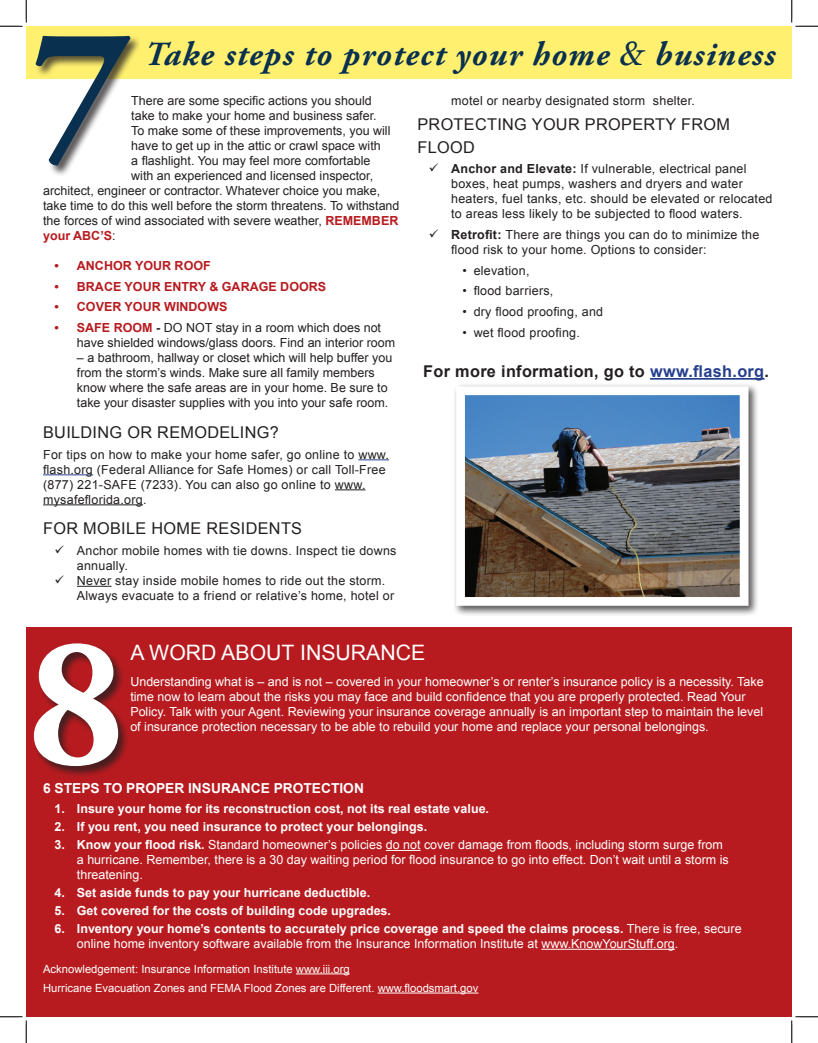
<style>
.page{position:relative;width:818px;height:1043px;background:#fff}
.page>*{position:absolute;margin:0;border:0;box-sizing:border-box;transform-origin:0 0}
.t1{font:700 187.5px "Adobe Garamond Pro";color:#09304e}
.t2{font:700 187.5px "Adobe Garamond Pro";color:#fff}
.t3{font:italic 700 33.75px "Adobe Garamond Pro";letter-spacing:.04em;color:#09304e}
.t4{font:21.25px "Arial";color:#fff}
.t5{font:16.25px "Arial";letter-spacing:.02em;color:#231f20}
.t6{font:700 16.25px "Arial";letter-spacing:.02em;color:#231f20}
.t7{font:700 13.75px "Arial";color:#fff}
.t8{font:12.5px/15px "Arial";color:#fff}
.t9{font:12.5px/15px "Arial";letter-spacing:.02em;color:#231f20}
.t10{font:12.5px/15px "Arial";color:#231f20}
.t11{font:700 12.5px "Arial";color:#fff}
.t12{font:700 12.5px "Arial";color:#b71b1f}
.t13{font:11.25px/19.1px "Arial";color:#fff}
.s1{font-family:"Georgia";font-weight:400}
.s2{font-weight:700;color:#b71b1f}
.s3{font-weight:400;color:#231f20}
.s4{font-weight:700}
.s5{color:#253f8e}
</style>
<div class="page">
<div style="left:26px;top:26px;width:765px;height:53px;background:#fff06f"></div>
<hr style="left:358px;top:459px;width:31px;height:1px;background:#253f8e">
<hr style="left:43px;top:474px;width:50px;height:1px;background:#253f8e">
<hr style="left:335px;top:489px;width:30px;height:1px;background:#231f20">
<hr style="left:43px;top:504px;width:100px;height:1px;background:#231f20">
<hr style="left:77px;top:586px;width:34px;height:1px;background:#231f20">
<hr style="left:650px;top:378px;width:114px;height:2px;background:#253f8e">
<div style="left:453px;top:383px;width:306px;height:233px;background:#231f20;opacity:.75"></div>
<img style="left:466px;top:396px;width:272px;height:200px">
<div style="left:456px;top:386px;width:292px;height:220px;border:9px solid #fff"></div>
<div style="left:26px;top:627px;width:765px;height:389px;background:#b71b1f"></div>
<hr style="left:386px;top:850px;width:34px;height:1px;background:#fff">
<hr style="left:541px;top:948px;width:133px;height:1px;background:#fff">
<hr style="left:296px;top:973px;width:54px;height:1px;background:#fff">
<hr style="left:377px;top:992px;width:101px;height:1px;background:#fff">
<div style="left:35px;top:35px;width:106px;height:142px;background:#231f20;opacity:.75"></div>
<div style="left:33px;top:642px;width:97px;height:136px;background:#231f20;opacity:.75"></div>
<svg style="left:0;top:0;width:27px;height:27px"></svg>
<svg style="left:0;top:1016px;width:27px;height:26px"></svg>
<svg style="left:791px;top:0;width:27px;height:27px"></svg>
<svg style="left:790px;top:1015px;width:28px;height:27px"></svg>
<h1 class="t1" style="left:34px;top:-15px;width:99px">7</h1>
<h2 class="t3" style="left:144px;top:35px;width:632px">Take steps to protect your home <span class="s1">&amp;</span> business</h2>
<p class="t10" style="left:131px;top:93px;width:242px">There are some specific actions you should</p>
<p class="t10" style="left:131px;top:108px;width:247px">take to make your home and business safer.</p>
<p class="t10" style="left:131px;top:123px;width:261px">To make some of these improvements, you will</p>
<p class="t10" style="left:131px;top:138px;width:251px">have to get up in the attic or crawl space with</p>
<p class="t10" style="left:131px;top:153px;width:240px">a flashlight. You may feel more comfortable</p>
<p class="t10" style="left:131px;top:168px;width:243px">with an experienced and licensed inspector,</p>
<p class="t10" style="left:43px;top:183px;width:338px">architect, engineer or contractor. Whatever choice you make,</p>
<p class="t10" style="left:43px;top:198px;width:358px">take time to do this well before the storm threatens. To withstand</p>
<p class="t10" style="left:43px;top:213px;width:293px">the forces of wind associated with severe weather, <span class="s2">REMEMBER</span></p>
<p class="t12" style="left:43px;top:227px;width:40px">your ABC</p>
<p class="t12" style="left:100px;top:227px;width:17px">’S<span class="s3">:</span></p>
<p class="t12" style="left:54px;top:257px;width:158px">• Anchor Your Roof</p>
<p class="t12" style="left:54px;top:278px;width:273px">• Brace Your Entry &amp; Garage Doors</p>
<p class="t12" style="left:54px;top:299px;width:33px">• COVER</p>
<p class="t12" style="left:125px;top:299px;width:19px">YOUR</p>
<p class="t12" style="left:164px;top:299px;width:21px">WINDO</p>
<p class="t12" style="left:207px;top:299px;width:21px">WS</p>
<p class="t12" style="left:54px;top:319px;width:32px">• SAFE</p>
<p class="t12" style="left:114px;top:319px;width:11px">ROOM</p>
<p class="t9" style="left:451px;top:93px;width:245px">motel or nearby designated storm shelter.</p>
<h3 class="t5" style="left:417px;top:114px;width:23px">Protectin</h3>
<h3 class="t5" style="left:514px;top:114px;width:95px">g Your Property</h3>
<h3 class="t5" style="left:681px;top:114px;width:13px">from</h3>
<h3 class="t5" style="left:417px;top:136px;width:23px">Flood</h3>
<p class="t9" style="left:451px;top:162px;width:323px"><span class="s4">Anchor and Elevate:</span> If vulnerable, electrical panel boxes, heat pumps, washers and dryers and water heaters, fuel tanks, etc. should be elevated or relocated to areas less likely to be subjected to flood waters.</p>
<p class="t9" style="left:451px;top:227px;width:309px"><span class="s4">Retrofit:</span> There are things you can do to minimize the flood risk to your home. Options to consider:</p>
<p class="t9" style="left:462px;top:263px;width:69px">• elevation,</p>
<p class="t9" style="left:462px;top:283px;width:92px">• flood barriers,</p>
<p class="t9" style="left:462px;top:304px;width:142px">• dry flood proofing, and</p>
<p class="t9" style="left:462px;top:325px;width:119px">• wet flood proofing.</p>
<h3 class="t6" style="left:423px;top:360px;width:347px">For more information, go to <span class="s5">www.flash.org</span>.</h3>
<p class="t10" style="left:77px;top:320px;width:320px;text-indent:79px"><span class="s4">-</span> DO NOT stay in a room which does not have shielded windows/glass doors. Find an interior room</p>
<p class="t10" style="left:77px;top:350px;width:317px">– a bathroom, hallway or closet which will help buffer you from the storm’s winds. Make sure all family members know where the safe areas are in your home. Be sure to take your disaster supplies with you into your safe room.</p>
<h3 class="t5" style="left:43px;top:421px;width:237px">BU ILDING OR REMODELING?</h3>
<p class="t9" style="left:43px;top:447px;width:347px">For tips on how to make your home safer, go online to www. flash.org (Federal Alliance for Safe Homes) or call Toll-Free (877) 221-SAFE (7233). You can also go online to www. mysafeflorida.org.</p>
<h3 class="t5" style="left:43px;top:518px;width:260px">FOR MOBILE HOME RESIDENTS</h3>
<p class="t9" style="left:77px;top:543px;width:321px">Anchor mobile homes with tie downs. Inspect tie downs annually.<br>Never stay inside mobile homes to ride out the storm.<br>Always evacuate to a friend or relative’s home, hotel or</p>
<h1 class="t2" style="left:27px;top:595px;width:99px">8</h1>
<h3 class="t4" style="left:130px;top:638px;width:37px">A word</h3>
<h3 class="t4" style="left:221px;top:638px;width:16px">abo</h3>
<h3 class="t4" style="left:266px;top:638px;width:100px">ut Insurance</h3>
<p class="t8" style="left:130px;top:674px;width:634px">U nderstanding what is – and is not – covered in your homeowner’s or renter’s insurance policy is a necessity. Take time now to learn about the risks you may face and build confidence that you are properly protected. Read Your Policy. Talk with your Agent. Reviewing your insurance coverage annually is an important step to maintain the level of insurance protection necessary to be able to rebuild your home and replace your personal belongings.</p>
<p class="t7" style="left:43px;top:778px;width:322px">6 Steps to Proper Insurance Protection</p>
<p class="t11" style="left:54px;top:800px;width:436px">1. Insure your home for its reconstruction cost, not its real estate value.</p>
<p class="t11" style="left:54px;top:818px;width:374px">2. If you rent, you need insurance to protect your belongings.</p>
<p class="t8" style="left:77px;top:837px;width:653px;text-indent:-22px"><span class="s4">3. Know your flood risk.</span> Standard homeowner’s policies do not cover damage from floods, including storm surge from a hurricane. Remember, there is a 30 day waiting period for flood insurance to go into effect. Don’t wait until a storm is threatening.</p>
<p class="t11" style="left:54px;top:884px;width:317px">4. Set aside funds to pay your hurricane deductible.</p>
<p class="t11" style="left:54px;top:902px;width:338px">5. Get covered for the costs of building code upgrades.</p>
<p class="t8" style="left:77px;top:921px;width:666px;text-indent:-22px"><span class="s4">6. Inventory your home’s contents to accurately price coverage and speed the claims process.</span> There is free, secure online home inventory software available from the Insurance Information Institute at www.KnowYourStuff.org.</p>
<p class="t13" style="left:43px;top:959px;width:436px">Acknowledgement: Insurance Information Institute www.iii.org<br>Hurricane Evacuation Zones and FEMA Flood Zones are Different. www.floodsmart.gov</p>
</div>
